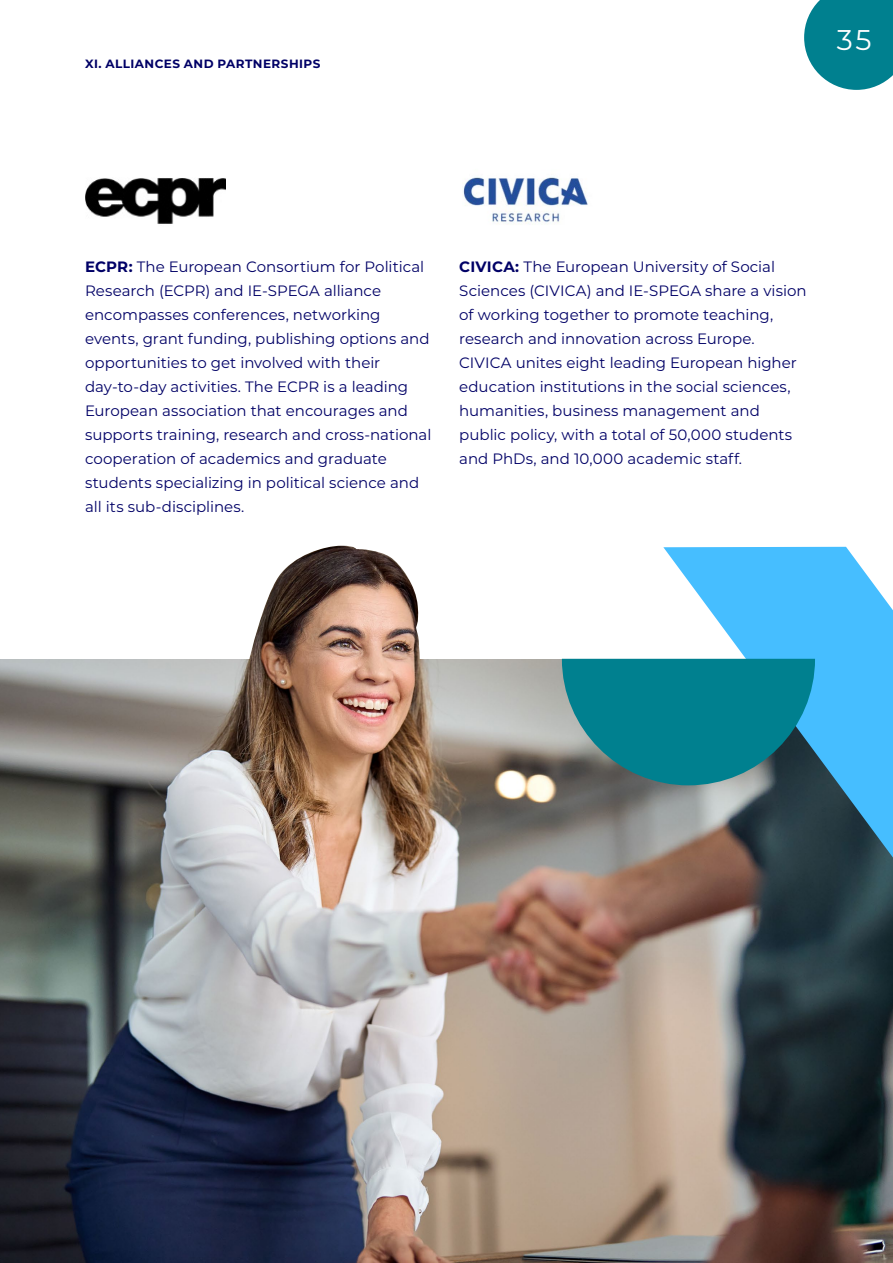
<style>
.page{position:relative;width:893px;height:1263px;background:#fff}
.page>*{position:absolute;margin:0;border:0;box-sizing:border-box;transform-origin:0 0}
.t1{font:28.5px "Montserrat";color:#fff}
.t2{font:15px/24px "Montserrat";color:#006}
.t3{font:700 12px "Montserrat";letter-spacing:.04em;color:#006}
.s1{font-weight:700}
</style>
<div class="page">
<svg style="left:804px;top:0;width:89px;height:90px;background:#1e8f9c"></svg>
<img style="left:0;top:659px;width:893px;height:604px">
<svg style="left:663px;top:547px;width:230px;height:310px;background:#60aad1"></svg>
<img style="left:85px;top:178px;width:140px;height:46px">
<img style="left:463px;top:177px;width:125px;height:47px">
<svg style="left:562px;top:659px;width:253px;height:126px;background:#147c8a"></svg>
<img style="left:249px;top:546px;width:171px;height:126px">
<p class="t3" style="left:85px;top:55px;width:237px">XI. ALLIANCES AND PARTNERSHIPS</p>
<h1 class="t1" style="left:837px;top:20px;width:36px">35</h1>
<p class="t2" style="left:85px;top:254px;width:348px"><span class="s1">ECPR:</span> The European Consortium for Political Research (ECPR) and IE-SPEGA alliance encompasses conferences, networking events, grant funding, publishing options and opportunities to get involved with their day-to-day activities. The ECPR is a leading European association that encourages and supports training, research and cross-national cooperation of academics and graduate students specializing in political science and all its sub-disciplines.</p>
<p class="t2" style="left:459px;top:254px;width:349px"><span class="s1">CIVICA:</span> The European University of Social Sciences (CIVICA) and IE-SPEGA share a vision of working together to promote teaching, research and innovation across Europe.<br>CIVICA unites eight leading European higher education institutions in the social sciences, humanities, business management and public policy, with a total of 50,000 students and PhDs, and 10,000 academic staff.</p>
</div>
